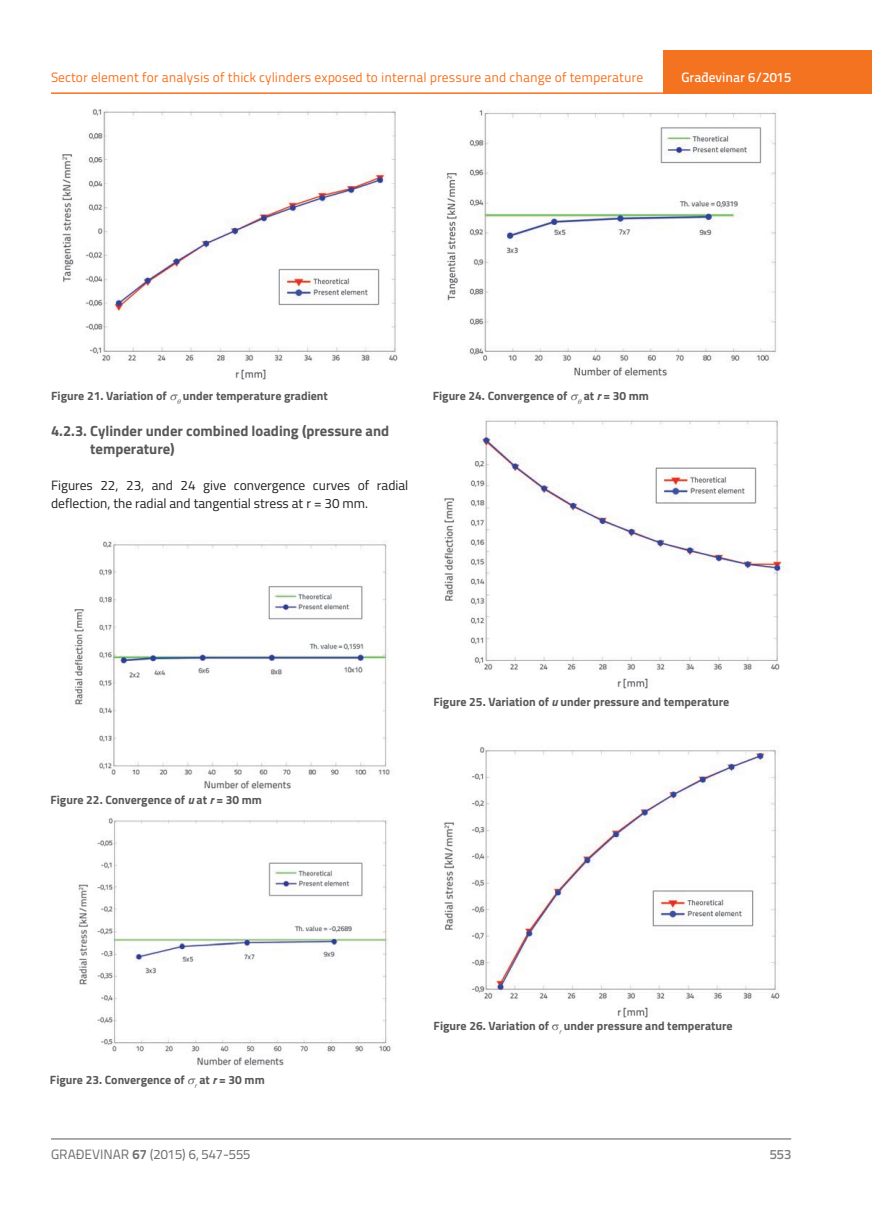
<style>
.page{position:relative;width:872px;height:1212px;background:#fff}
.page>*{position:absolute;margin:0;border:0;box-sizing:border-box;transform-origin:0 0}
.t1{font:700 14.7px/18px "Titillium";color:#57585a}
.t2{font:13.5px/18px "Titillium";color:#231f20}
.t3{font:13.5px "Titillium Text 22 L";color:#f47321}
.t4{font:13.5px "Titillium Text 22 L";color:#6c6d70}
.t5{font:500 13.5px "Titillium Text 22 L";color:#fff}
.t6{font:500 13.5px "Titillium Text 22 L";color:#787a7d}
.t7{font:700 12px "Titillium";color:#57585a}
.s1{font-style:italic}
.s2{font-weight:700}
</style>
<div class="page">
<hr style="left:51px;top:92px;width:821px;height:2px;background:#f47321">
<div style="left:663px;top:50px;width:209px;height:44px;background:#f47321"></div>
<hr style="left:51px;top:1139px;width:740px;height:1px;background:#57585a">
<img style="left:62px;top:109px;width:336px;height:271px">
<img style="left:78px;top:818px;width:313px;height:248px">
<img style="left:444px;top:419px;width:340px;height:270px">
<img style="left:74px;top:541px;width:316px;height:248px">
<img style="left:446px;top:109px;width:331px;height:269px">
<img style="left:444px;top:747px;width:336px;height:271px">
<p class="t3" style="left:51px;top:68px;width:594px">Sector element for analysis of thick cylinders exposed to internal pressure and change of temperature</p>
<p class="t5" style="left:681px;top:67px;width:111px">Građevinar 6/2015</p>
<p class="t7" style="left:51px;top:386px;width:278px">Figure 21. Variation of ▲❑under temperature gradient</p>
<p class="t1" style="left:90px;top:421px;width:300px;text-indent:-39px">4.2.3. Cylinder under combined loading (pressure and temperature)</p>
<p class="t2" style="left:51px;top:475px;width:359px">Figures 22, 23, and 24 give convergence curves of radial deflection, the radial and tangential stress at r = 30 mm.</p>
<p class="t7" style="left:433px;top:386px;width:218px">Figure 24. Convergence of ▲❑at <span class="s1">r</span> = 30 mm</p>
<p class="t7" style="left:50px;top:791px;width:213px">Figure 22. Convergence of <span class="s1">u</span> at <span class="s1">r</span> = 30 mm</p>
<p class="t7" style="left:50px;top:1071px;width:216px">Figure 23. Convergence of ▲<sub>r</sub> at <span class="s1">r</span> = 30 mm</p>
<p class="t7" style="left:433px;top:693px;width:297px">Figure 25. Variation of <span class="s1">u</span> under pressure and temperature</p>
<p class="t7" style="left:433px;top:1017px;width:300px">Figure 26. Variation of ▲<sub>r</sub> under pressure and temperature</p>
<p class="t4" style="left:51px;top:1144px;width:201px">GRAĐEVINAR <span class="s2">67</span> (2015) 6, 547-555</p>
<p class="t6" style="left:769px;top:1144px;width:23px">553</p>
</div>
